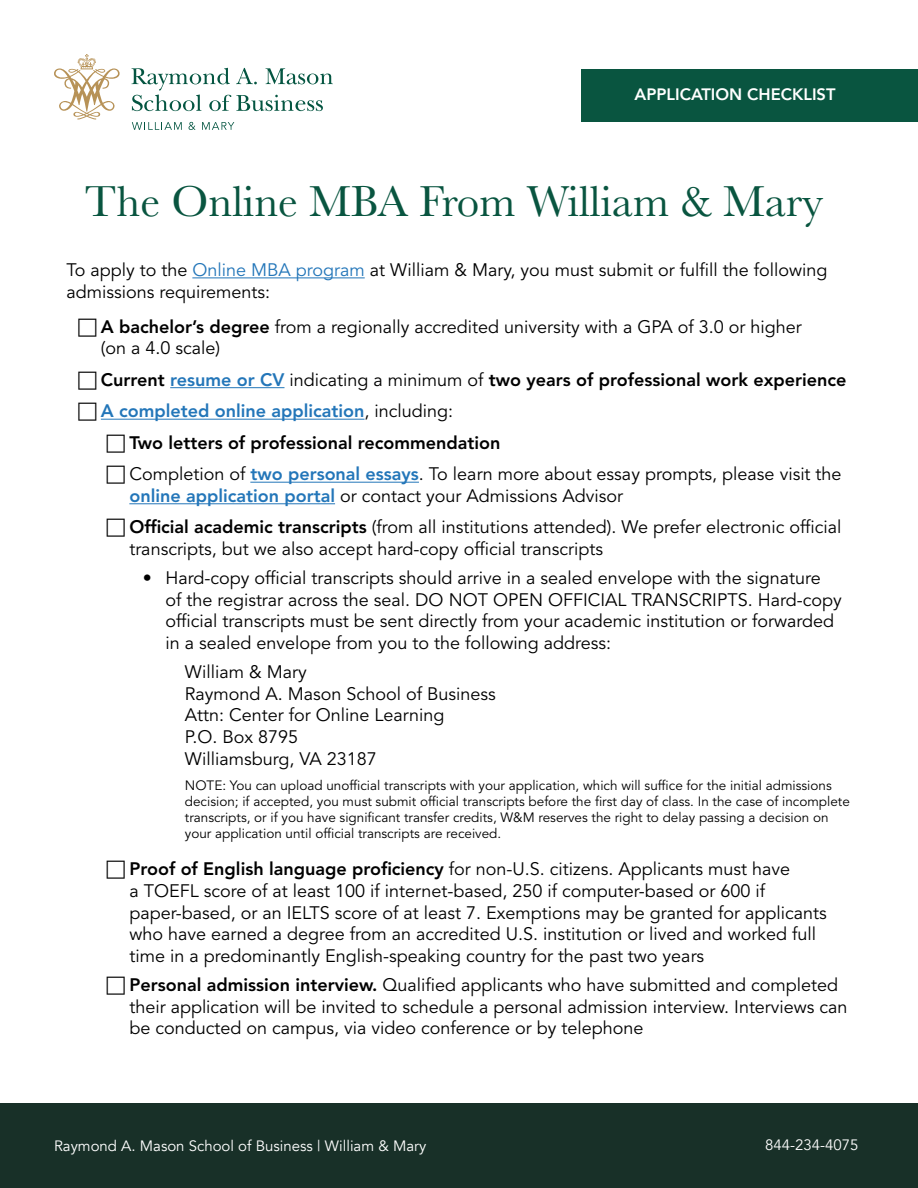
<style>
.page{position:relative;width:918px;height:1188px;background:#fff}
.page>*{position:absolute;margin:0;border:0;box-sizing:border-box;transform-origin:0 0}
.t1{font:45px "Baskerville";color:#095540}
.t2{font:18px/21.6px "Avenir LT Std";color:#000}
.t3{font:800 18px "Avenir LT Std";color:#000}
.t4{font:800 18px "Avenir LT Std";color:#2376b9}
.t5{font:800 16.5px "Avenir";color:#fff}
.t6{font:15px "Avenir";color:#fff}
.t7{font:13.5px/16.2px "Avenir LT Std";color:#000}
.s1{color:#2376b9}
.s2{font-weight:800}
.s3{font-weight:400}
.s4{font-weight:400;color:#000}
.s5{font-weight:800;color:#2376b9}
</style>
<div class="page">
<svg style="left:54px;top:54px;width:66px;height:66px"></svg>
<svg style="left:132px;top:68px;width:201px;height:43px"></svg>
<svg style="left:132px;top:122px;width:50px;height:8px"></svg>
<svg style="left:189px;top:122px;width:7px;height:8px"></svg>
<svg style="left:202px;top:122px;width:32px;height:8px"></svg>
<div style="left:581px;top:69px;width:337px;height:52px;background:#095540"></div>
<div style="left:0;top:1103px;width:918px;height:85px;background:#183028"></div>
<hr style="left:192px;top:277px;width:173px;height:1px;background:#2376b9">
<hr style="left:170px;top:387px;width:115px;height:1px;background:#2376b9">
<hr style="left:101px;top:419px;width:264px;height:1px;background:#2376b9">
<hr style="left:250px;top:482px;width:169px;height:1px;background:#2376b9">
<hr style="left:129px;top:503px;width:206px;height:1px;background:#2376b9">
<p class="t5" style="left:634px;top:81px;width:203px">APPLICATION CHECKLIST</p>
<h1 class="t1" style="left:85px;top:173px;width:740px">The Online MBA From William &amp; Mary</h1>
<p class="t2" style="left:66px;top:260px;width:763px">To apply to the <span class="s1">Online MBA program</span> at William &amp; Mary, you must submit or fulfill the following admissions requirements:</p>
<p class="t2" style="left:101px;top:316px;width:702px"><span class="s2">A bachelor’s degree</span> from a regionally accredited university with a GPA of 3.0 or higher (on a 4.0 scale)</p>
<p class="t3" style="left:101px;top:369px;width:747px">Current <span class="s1">resume or CV</span> <span class="s3">indicating a minimum of</span> two years of professional work experience</p>
<p class="t4" style="left:101px;top:400px;width:354px">A completed online application<span class="s4">, including:</span></p>
<p class="t3" style="left:129px;top:432px;width:373px">Two letters of professional recommendation</p>
<p class="t2" style="left:129px;top:464px;width:714px">Completion of <span class="s5">two personal essays</span>. To learn more about essay prompts, please visit the</p>
<p class="t2" style="left:129px;top:481px;width:713px;line-height:31.5px"><span class="s5">online application portal</span> or contact your Admissions Advisor<br><span class="s2">Official academic transcripts</span> (from all institutions attended). We prefer electronic official</p>
<p class="t2" style="left:129px;top:539px;width:475px">transcripts, but we also accept hard-copy official transcripts</p>
<p class="t2" style="left:165px;top:568px;width:678px;text-indent:-22px">• Hard-copy official transcripts should arrive in a sealed envelope with the signature<br>of the registrar across the seal. DO NOT OPEN OFFICIAL TRANSCRIPTS. Hard-copy official transcripts must be sent directly from your academic institution or forwarded in a sealed envelope from you to the following address:</p>
<p class="t2" style="left:185px;top:662px;width:312px">William &amp; Mary<br>Raymond A. Mason School of Business<br>Attn: Center for Online Learning<br>P.O. Box 8795<br>Williamsburg, VA 23187</p>
<p class="t7" style="left:185px;top:777px;width:667px">NOTE: You can upload unofficial transcripts with your application, which will suffice for the initial admissions decision; if accepted, you must submit official transcripts before the first day of class. In the case of incomplete transcripts, or if you have significant transfer credits, W&amp;M reserves the right to delay passing a decision on your application until official transcripts are received.</p>
<p class="t2" style="left:129px;top:859px;width:699px"><span class="s2">Proof of English language proficiency</span> for non-U.S. citizens. Applicants must have<br>a TOEFL score of at least 100 if internet-based, 250 if computer-based or 600 if paper-based, or an IELTS score of at least 7. Exemptions may be granted for applicants who have earned a degree from an accredited U.S. institution or lived and worked full time in a predominantly English-speaking country for the past two years</p>
<p class="t2" style="left:129px;top:975px;width:720px"><span class="s2">Personal admission interview.</span> Qualified applicants who have submitted and completed their application will be invited to schedule a personal admission interview. Interviews can be conducted on campus, via video conference or by telephone</p>
<p class="t6" style="left:54px;top:1136px;width:374px">Raymond A. Mason School of Business | William &amp; Mary</p>
<p class="t6" style="left:765px;top:1136px;width:95px">844-234-4075</p>
</div>
